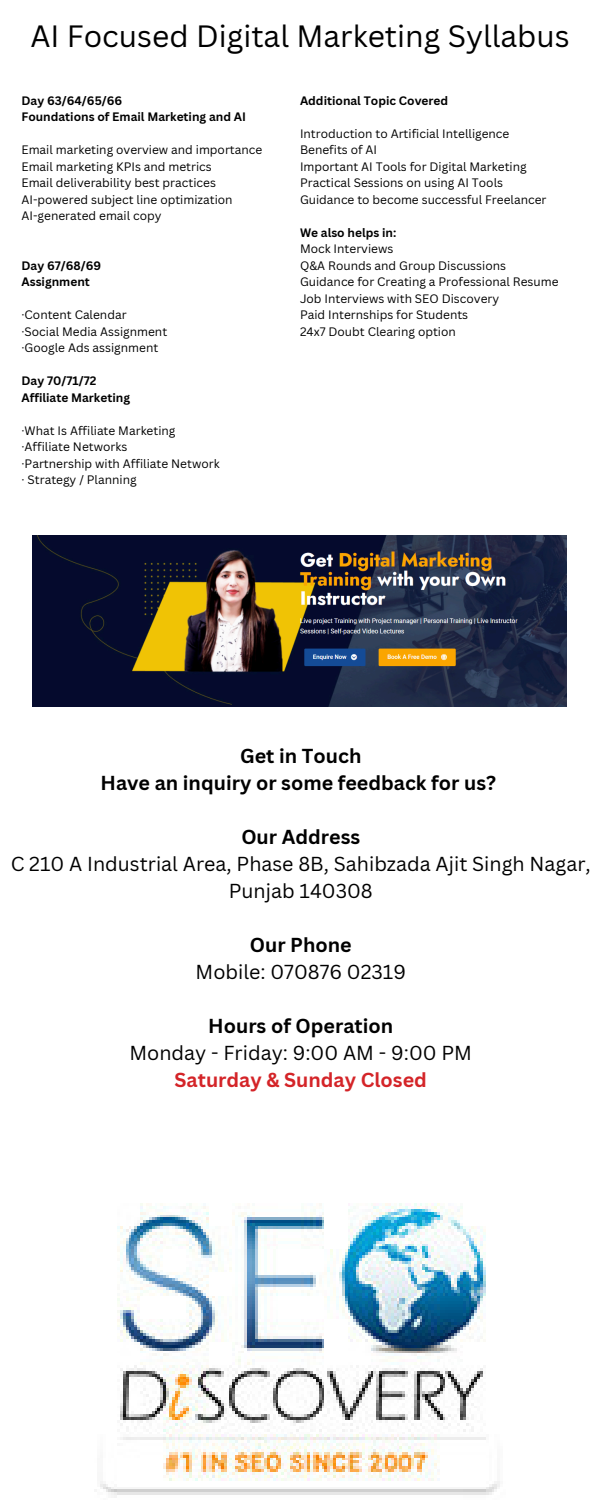
<style>
.page{position:relative;width:600px;height:1500px;background:#fff}
.page>*{position:absolute;margin:0;border:0;box-sizing:border-box;transform-origin:0 0}
.t1{font:30px "Canva Sans";color:#000}
.t2{font:19.7px/27px "Canva Sans";color:#000;text-align:center}
.t3{font:700 19.7px/27px "Canva Sans";color:#000;text-align:center}
.t4{font:11.9px "Canva Sans";color:#000}
.t5{font:700 11.9px/16.5px "Canva Sans";color:#000}
.s1{font-weight:700}
.s2{font-weight:700;color:#d42428}
</style>
<div class="page">
<img style="left:100px;top:1204px;width:400px;height:294px">
<img style="left:33px;top:535px;width:534px;height:172px">
<p class="t1" style="left:30px;top:15px;width:541px">AI Focused Digital Marketing Syllabus</p>
<p class="t5" style="left:22px;top:92px;width:226px">Day 63/64/65/66<br>Foundations of Email Marketing and AI</p>
<p class="t4" style="left:22px;top:142px;width:242px">Email marketing overview and importance</p>
<p class="t4" style="left:22px;top:158px;width:192px">Email marketing KPIs and metrics</p>
<p class="t4" style="left:22px;top:175px;width:196px">Email deliverability best practices</p>
<p class="t4" style="left:22px;top:191px;width:213px">AI-powered subject line optimization</p>
<h4 class="t4" style="left:22px;top:208px;width:142px">AI-generated email copy</h4>
<p class="t5" style="left:22px;top:257px;width:81px">Day 67/68/69<br>Assignment</p>
<p class="t4" style="left:22px;top:307px;width:107px">·Content Calendar</p>
<p class="t4" style="left:22px;top:323px;width:147px">·Social Media Assignment</p>
<h4 class="t4" style="left:22px;top:340px;width:138px">·Google Ads assignment</h4>
<p class="t5" style="left:22px;top:372px;width:110px">Day 70/71/72<br>Affiliate Marketing</p>
<p class="t4" style="left:22px;top:422px;width:156px">·What Is Affiliate Marketing</p>
<p class="t4" style="left:22px;top:439px;width:107px">·Affiliate Networks</p>
<p class="t4" style="left:22px;top:455px;width:200px">·Partnership with Affiliate Network</p>
<h4 class="t4" style="left:22px;top:472px;width:117px">· Strategy / Planning</h4>
<p class="t5" style="left:300px;top:92px;width:150px">Additional Topic Covered</p>
<p class="t4" style="left:300px;top:125px;width:211px">Introduction to Artificial Intelligence</p>
<p class="t4" style="left:300px;top:142px;width:79px">Benefits of AI</p>
<p class="t4" style="left:300px;top:158px;width:228px">Important AI Tools for Digital Marketing</p>
<p class="t4" style="left:300px;top:175px;width:205px">Practical Sessions on using AI Tools</p>
<p class="t4" style="left:300px;top:191px;width:248px">Guidance to become successful Freelancer</p>
<p class="t5" style="left:300px;top:224px;width:98px">We also helps in:</p>
<p class="t4" style="left:300px;top:241px;width:95px">Mock Interviews</p>
<p class="t4" style="left:300px;top:257px;width:208px">Q&amp;A Rounds and Group Discussions</p>
<p class="t4" style="left:300px;top:274px;width:260px">Guidance for Creating a Professional Resume</p>
<p class="t4" style="left:300px;top:290px;width:201px">Job Interviews with SEO Discovery</p>
<p class="t4" style="left:300px;top:307px;width:170px">Paid Internships for Students</p>
<p class="t4" style="left:300px;top:323px;width:157px">24x7 Doubt Clearing option</p>
<h2 class="t3" style="left:101px;top:742px;width:397px">Get in Touch<br>Have an inquiry or some feedback for us?</h2>
<h3 class="t2" style="left:11px;top:823px;width:582px"><span class="s1">Our Address<br></span>C 210 A Industrial Area, Phase 8B, Sahibzada Ajit Singh Nagar,<br>Punjab 140308</h3>
<h3 class="t2" style="left:196px;top:931px;width:212px"><span class="s1">Our Phone<br></span>Mobile: 070876 02319</h3>
<h3 class="t2" style="left:129px;top:1012px;width:344px"><span class="s1">Hours of Operation<br></span>Monday - Friday: 9:00 AM - 9:00 PM<br><span class="s2">Saturday &amp; Sunday Closed</span></h3>
</div>
